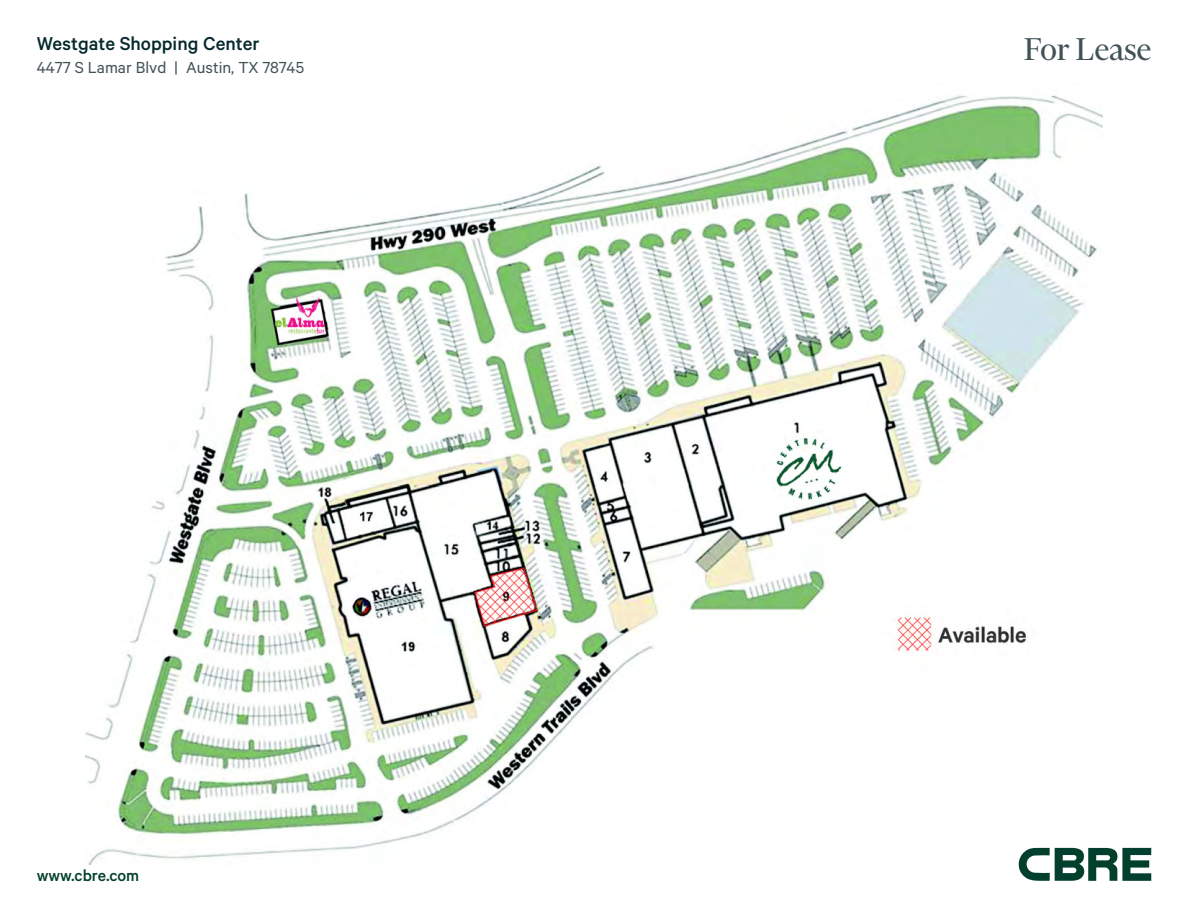
<style>
.page{position:relative;width:1188px;height:918px;background:#fff}
.page>*{position:absolute;margin:0;border:0;box-sizing:border-box;transform-origin:0 0}
.t1{font:36px "Financier Display";color:#415255}
.t2{font:500 21px "Calibre";color:#05292c}
.t3{font:18px "Calibre";color:#415255}
.Bullet_Heading{font:500 18px "Calibre";color:#023f2c}
</style>
<div class="page">
<img style="left:85px;top:95px;width:1018px;height:769px">
<svg style="left:1019px;top:848px;width:132px;height:33px"></svg>
<p class="t2" style="left:37px;top:32px;width:224px">Westgate Shopping Center</p>
<p class="t3" style="left:37px;top:57px;width:269px">4477 S Lamar Blvd | Austin, TX 78745</p>
<p class="Bullet_Heading" style="left:37px;top:865px;width:104px">www.cbre.com</p>
<p class="t1" style="left:1024px;top:30px;width:129px">For Lease</p>
</div>
